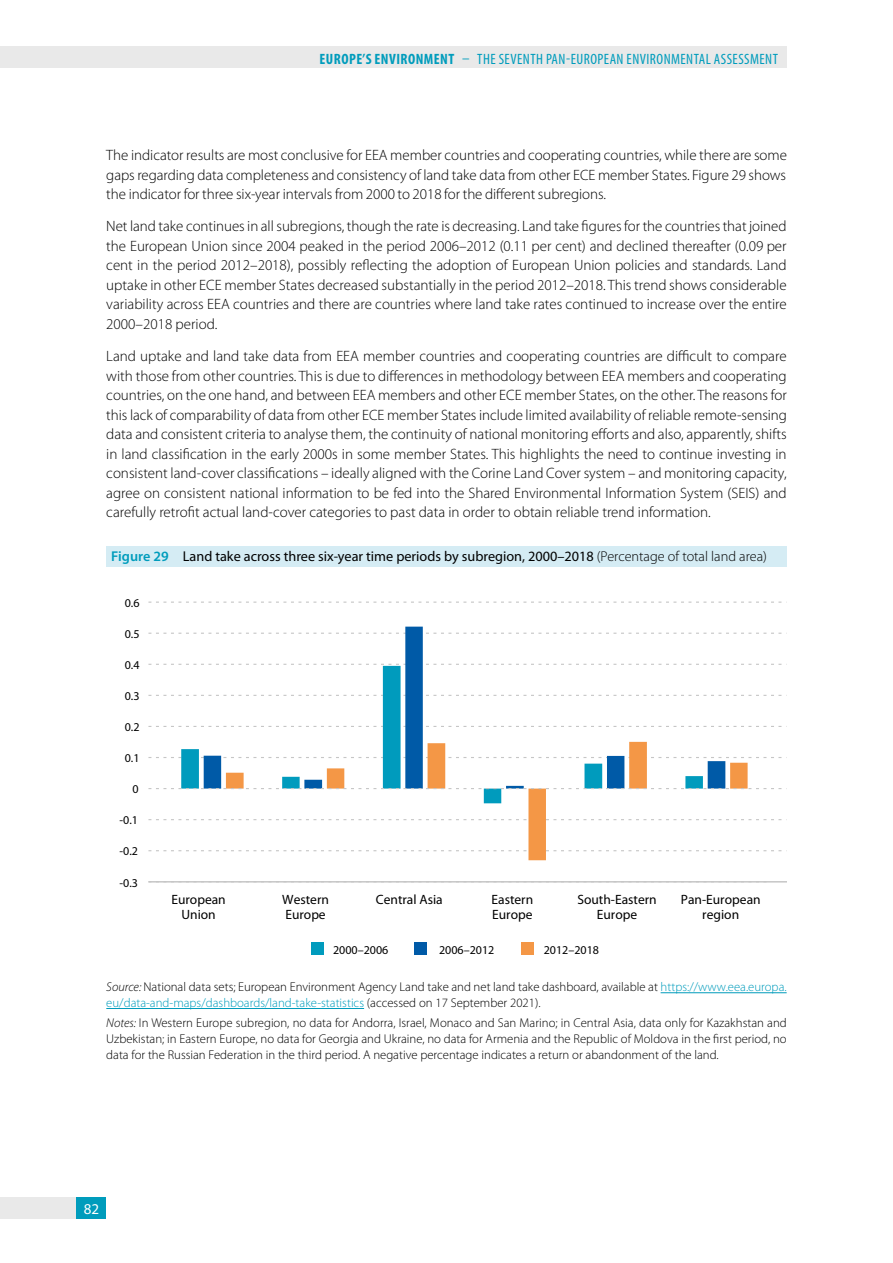
<style>
.page{position:relative;width:893px;height:1263px;background:#fff}
.page>*{position:absolute;margin:0;border:0;box-sizing:border-box;transform-origin:0 0}
.t1{font:300 15px/19.5px "Myriad Pro";color:#000;text-align:justify}
.t2{font:condensed 15px "Myriad Pro";letter-spacing:.03em;color:#009cbc}
.t3{font:15px "Myriad Pro";color:#fff}
.H_figure{font:14.25px "Myriad Pro";color:#000}
.t4{font:13.5px/15px "Myriad Pro";color:#000;text-align:center}
.source{font:300 12.75px/15.8px "Myriad Pro";color:#000}
.t5{font:12px "Myriad Pro";color:#000}
.s1{font-weight:700}
.s2{font-weight:600;color:#009cbc}
.s3{font-weight:300}
.s4{font-style:italic}
.s5{color:#009cbc}
</style>
<div class="page">
<div style="left:0;top:47px;width:787px;height:21px;background:#e9e9e9"></div>
<div style="left:0;top:1198px;width:77px;height:21px;background:#e9e9e9"></div>
<div style="left:77px;top:1198px;width:29px;height:21px;background:#009cbc"></div>
<div style="left:106px;top:546px;width:681px;height:20px;background:#d5ecf4"></div>
<hr style="left:661px;top:992px;width:126px;height:1px;background:#009cbc">
<hr style="left:106px;top:1008px;width:258px;height:1px;background:#009cbc">
<svg style="left:148px;top:601px;width:634px;height:2px"></svg>
<svg style="left:148px;top:633px;width:634px;height:1px"></svg>
<svg style="left:148px;top:664px;width:634px;height:1px"></svg>
<svg style="left:148px;top:695px;width:634px;height:1px"></svg>
<svg style="left:148px;top:726px;width:634px;height:1px"></svg>
<svg style="left:148px;top:757px;width:634px;height:1px"></svg>
<svg style="left:148px;top:819px;width:634px;height:1px"></svg>
<svg style="left:148px;top:850px;width:634px;height:1px"></svg>
<svg style="left:181px;top:694px;width:23px;height:94px"></svg>
<svg style="left:204px;top:627px;width:521px;height:161px"></svg>
<svg style="left:226px;top:742px;width:522px;height:118px"></svg>
<svg style="left:148px;top:788px;width:634px;height:1px"></svg>
<hr style="left:148px;top:881px;width:639px;height:1px;background:#c6c6c6">
<div style="left:311px;top:942px;width:13px;height:13px;background:#009bbd"></div>
<div style="left:414px;top:942px;width:13px;height:13px;background:#005aa7"></div>
<div style="left:521px;top:942px;width:13px;height:13px;background:#f49746"></div>
<p class="t2" style="left:320px;top:50px;width:460px"><span class="s1">EUROPE’S ENVIRONMENT</span> – THE SEVENTH PAN-EUROPEAN ENVIRONMENTAL ASSESSMENT</p>
<p class="t1" style="left:106px;top:145px;width:682px">The indicator results are most conclusive for EEA member countries and cooperating countries, while there are some gaps regarding data completeness and consistency of land take data from other ECE member States. Figure 29 shows the indicator for three six-year intervals from 2000 to 2018 for the different subregions.</p>
<p class="t1" style="left:106px;top:216px;width:682px">Net land take continues in all subregions, though the rate is decreasing. Land take figures for the countries that joined the European Union since 2004 peaked in the period 2006–2012 (0.11 per cent) and declined thereafter (0.09 per cent in the period 2012–2018), possibly reflecting the adoption of European Union policies and standards. Land uptake in other ECE member States decreased substantially in the period 2012–2018. This trend shows considerable variability across EEA countries and there are countries where land take rates continued to increase over the entire 2000–2018 period.</p>
<p class="t1" style="left:106px;top:346px;width:682px">Land uptake and land take data from EEA member countries and cooperating countries are difficult to compare with those from other countries. This is due to differences in methodology between EEA members and cooperating countries, on the one hand, and between EEA members and other ECE member States, on the other. The reasons for this lack of comparability of data from other ECE member States include limited availability of reliable remote-sensing data and consistent criteria to analyse them, the continuity of national monitoring efforts and also, apparently, shifts in land classification in the early 2000s in some member States. This highlights the need to continue investing in consistent land-cover classifications – ideally aligned with the Corine Land Cover system – and monitoring capacity, agree on consistent national information to be fed into the Shared Environmental Information System (SEIS) and carefully retrofit actual land-cover categories to past data in order to obtain reliable trend information.</p>
<p class="H_figure" style="left:111px;top:547px;width:657px"><span class="s2">Figure 29</span> Land take across three six-year time periods by subregion, 2000–2018 <span class="s3">(Percentage of total land area)</span></p>
<p class="t5" style="left:125px;top:595px;width:16px">0.6</p>
<p class="t5" style="left:125px;top:626px;width:16px">0.5</p>
<p class="t5" style="left:125px;top:658px;width:16px">0.4</p>
<p class="t5" style="left:125px;top:689px;width:16px">0.3</p>
<p class="t5" style="left:125px;top:720px;width:16px">0.2</p>
<p class="t5" style="left:125px;top:751px;width:16px">0.1</p>
<p class="t5" style="left:132px;top:782px;width:8px">0</p>
<p class="t5" style="left:120px;top:813px;width:20px">-0.1</p>
<p class="t5" style="left:120px;top:844px;width:20px">-0.2</p>
<p class="t5" style="left:120px;top:875px;width:20px">-0.3</p>
<p class="t4" style="left:171px;top:892px;width:56px">European<br>Union</p>
<p class="t4" style="left:282px;top:892px;width:48px;text-align:left">Western<br>Europe</p>
<p class="t4" style="left:376px;top:892px;width:68px">Central Asia</p>
<p class="t4" style="left:491px;top:892px;width:43px;text-align:left">Eastern<br>Europe</p>
<p class="t4" style="left:577px;top:892px;width:81px">South-Eastern<br>Europe</p>
<p class="t4" style="left:681px;top:892px;width:81px">Pan-European region</p>
<p class="t5" style="left:333px;top:942px;width:57px">2000–2006</p>
<p class="t5" style="left:439px;top:942px;width:57px">2006–2012</p>
<p class="t5" style="left:544px;top:942px;width:57px">2012–2018</p>
<p class="source" style="left:106px;top:979px;width:682px"><span class="s4">Source:</span> National data sets; European Environment Agency Land take and net land take dashboard, available at <span class="s5">https://www.eea.europa. eu/data-and-maps/dashboards/land-take-statistics</span> (accessed on 17 September 2021).</p>
<p class="source" style="left:106px;top:1015px;width:682px;text-align:justify"><span class="s4">Notes:</span> In Western Europe subregion, no data for Andorra, Israel, Monaco and San Marino; in Central Asia, data only for Kazakhstan and Uzbekistan; in Eastern Europe, no data for Georgia and Ukraine, no data for Armenia and the Republic of Moldova in the first period, no data for the Russian Federation in the third period. A negative percentage indicates a return or abandonment of the land.</p>
<p class="t3" style="left:84px;top:1200px;width:17px">82</p>
</div>
